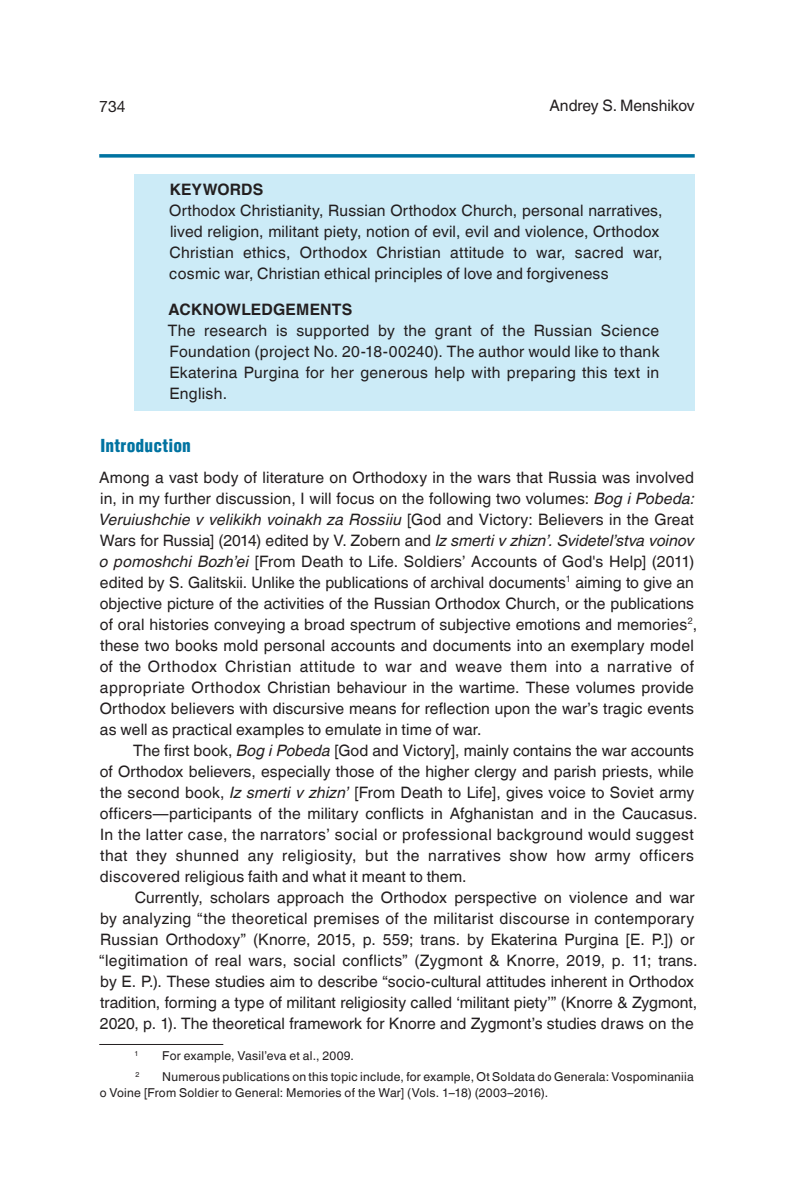
<style>
.page{position:relative;width:794px;height:1191px;background:#fff}
.page>*{position:absolute;margin:0;border:0;box-sizing:border-box;transform-origin:0 0}
.t1{font:900 condensed 17.5px "Helvetica";letter-spacing:.01em;color:#0073a1}
.t2{font:15.75px/21px "Helvetica World";letter-spacing:.01em;color:#231f20}
.t3{font:700 15.75px "Helvetica World";letter-spacing:.01em;color:#231f20}
.t4{font:15.75px "Helvetica Neue";color:#231f20}
.t5{font:12.25px/15.8px "Helvetica World";letter-spacing:.02em;color:#231f20}
.t6{font:7.17px "Helvetica World";color:#231f20}
.s1{font-style:italic}
</style>
<div class="page">
<svg style="left:99px;top:154px;width:595px;height:4px;background:#1f84ac"></svg>
<div style="left:134px;top:174px;width:560px;height:236px;background:#ccebf7"></div>
<hr style="left:99px;top:1044px;width:124px;height:1px;background:#231f20">
<p class="t4" style="left:99px;top:97px;width:28px">734</p>
<p class="t2" style="left:549px;top:95px;width:147px">Andrey S. Menshikov</p>
<p class="t3" style="left:170px;top:181px;width:95px">KEYWORDS</p>
<p class="t2" style="left:169px;top:200px;width:495px">Orthodox Christianity, Russian Orthodox Church, personal narratives, lived religion, militant piety, notion of evil, evil and violence, Orthodox Christian ethics, Orthodox Christian attitude to war, sacred war, cosmic war, Christian ethical principles of love and forgiveness</p>
<p class="t3" style="left:169px;top:301px;width:185px">ACKNOWLEDGEMENTS</p>
<p class="t2" style="left:168px;top:320px;width:493px;text-align:justify">The research is supported by the grant of the Russian Science Foundation (project No. 20-18-00240). The author would like to thank Ekaterina Purgina for her generous help with preparing this text in English.</p>
<p class="t1" style="left:100px;top:435px;width:92px">Introduction</p>
<p class="t2" style="left:99px;top:467px;width:600px">Among a vast body of literature on Orthodoxy in the wars that Russia was involved in, in my further discussion, I will focus on the following two volumes: <span class="s1">Bog i Pobeda:<br>Veruiushchie v velikikh voinakh za Rossiiu</span> [God and Victory: Believers in the Great Wars for Russia] (2014) edited by V. Zobern and <span class="s1">Iz smerti v zhizn’. Svidetel’stva voinov o pomoshchi Bozh’ei</span> [From Death to Life. Soldiers’ Accounts of God's Help] (2011) edited by S. Galitskii. Unlike the publications of archival documents<sup>1</sup> aiming to give an objective picture of the activities of the Russian Orthodox Church, or the publications of oral histories conveying a broad spectrum of subjective emotions and memories<sup>2</sup>, these two books mold personal accounts and documents into an exemplary model of the Orthodox Christian attitude to war and weave them into a narrative of appropriate Orthodox Christian behaviour in the wartime. These volumes provide Orthodox believers with discursive means for reflection upon the war’s tragic events as well as practical examples to emulate in time of war.</p>
<p class="t2" style="left:100px;top:740px;width:599px;text-indent:33px">The first book, <span class="s1">Bog i Pobeda</span> [God and Victory], mainly contains the war accounts of Orthodox believers, especially those of the higher clergy and parish priests, while the second book, <span class="s1">Iz smerti v zhizn’</span> [From Death to Life], gives voice to Soviet army officers—participants of the military conflicts in Afghanistan and in the Caucasus.<br>In the latter case, the narrators’ social or professional background would suggest that they shunned any religiosity, but the narratives show how army officers discovered religious faith and what it meant to them.</p>
<p class="t2" style="left:99px;top:887px;width:599px;text-indent:35px">Currently, scholars approach the Orthodox perspective on violence and war by analyzing “the theoretical premises of the militarist discourse in contemporary Russian Orthodoxy” (Knorre, 2015, p. 559; trans. by Ekaterina Purgina [E. P.]) or “legitimation of real wars, social conflicts” (Zygmont &amp; Knorre, 2019, p. 11; trans. by E. P.). These studies aim to describe “socio-cultural attitudes inherent in Orthodox tradition, forming a type of militant religiosity called ‘militant piety’” (Knorre &amp; Zygmont, 2020, p. 1). The theoretical framework for Knorre and Zygmont’s studies draws on the</p>
<p class="t6" style="left:135px;top:1049px;width:5px">1</p>
<p class="t5" style="left:162px;top:1048px;width:193px">For example, Vasil’eva et al., 2009.</p>
<p class="t6" style="left:135px;top:1070px;width:5px">2</p>
<p class="t5" style="left:100px;top:1068px;width:595px;text-indent:63px">Numerous publications on this topic include, for example, Ot Soldata do Generala: Vospominaniia o Voine [From Soldier to General: Memories of the War] (Vols. 1–18) (2003–2016).</p>
</div>
